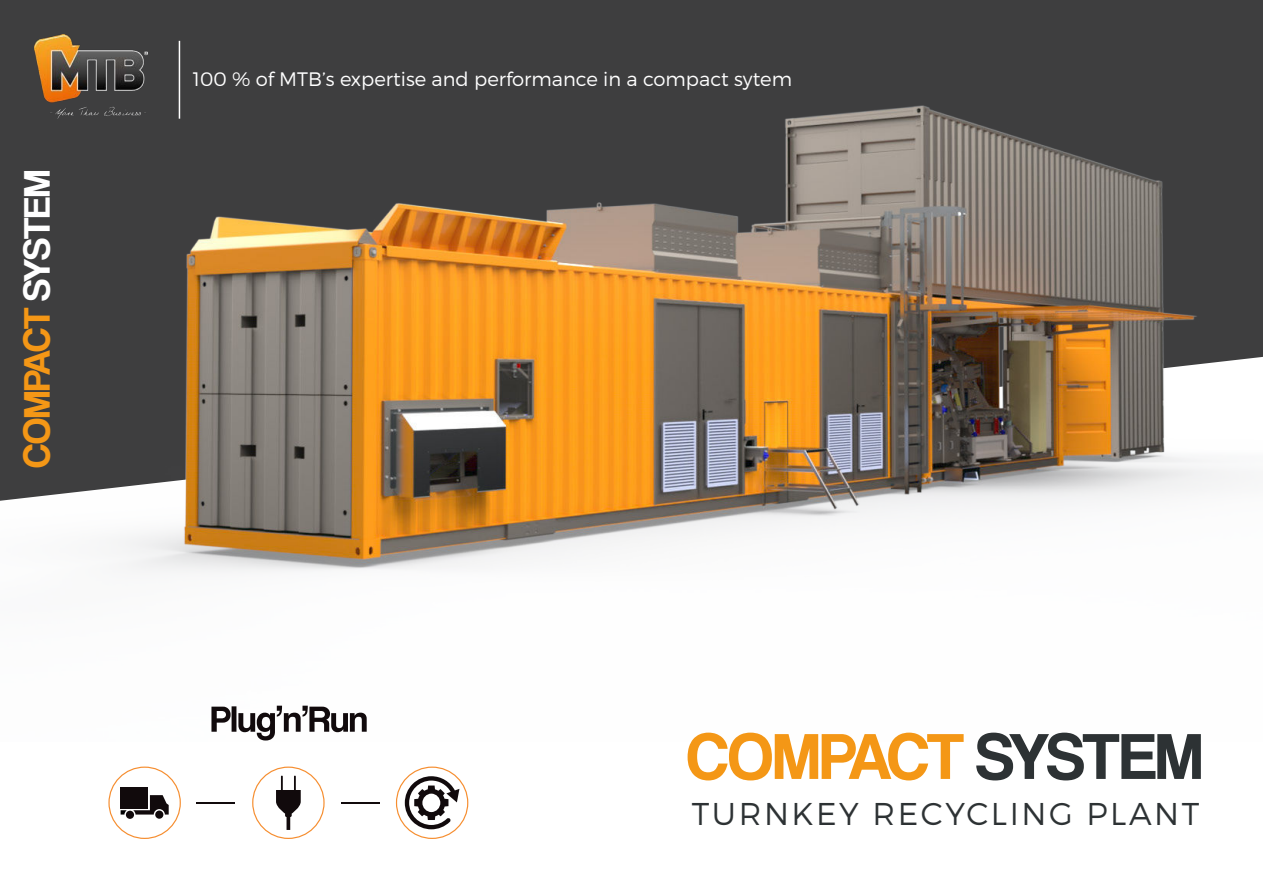
<style>
.page{position:relative;width:1263px;height:893px;background:#fff}
.page>*{position:absolute;margin:0;border:0;box-sizing:border-box;transform-origin:0 0}
.t1{font:67.5px "Coolvetica Rg";letter-spacing:-.025em;color:#f49716}
.t2{font:39px "Coolvetica Rg";letter-spacing:-.025em;color:#f49716}
.t3{font:300 31.5px "Montserrat";letter-spacing:.08em;color:#2d3234}
.t4{font:300 19.5px "Montserrat";color:#fff}
.s1{color:#fff}
.s2{color:#2d3234}
</style>
<div class="page">
<img style="left:0;top:0;width:1263px;height:741px">
<img style="left:34px;top:34px;width:114px;height:85px">
<svg style="left:211px;top:706px;width:156px;height:34px"></svg>
<svg style="left:396px;top:766px;width:72px;height:73px"></svg>
<svg style="left:252px;top:766px;width:73px;height:73px"></svg>
<svg style="left:108px;top:766px;width:73px;height:73px"></svg>
<div style="left:126px;top:811px;width:8px;height:8px;background:#110a0c;border-radius:50%"></div>
<hr style="left:196px;top:802px;width:39px;height:1px;background:#110a0c">
<hr style="left:341px;top:802px;width:38px;height:1px;background:#110a0c">
<hr style="left:179px;top:41px;width:1px;height:78px;background:#fff">
<h2 class="t2" style="left:13px;top:468px;width:300px;rotate:-90deg">COMPACT <span class="s1">SYSTEM</span></h2>
<p class="t4" style="left:193px;top:70px;width:601px">100 % of MTB’s expertise and performance in a compact sytem</p>
<h1 class="t1" style="left:686px;top:716px;width:518px">COMPACT <span class="s2">SYSTEM</span></h1>
<h3 class="t3" style="left:692px;top:799px;width:509px">TURNKEY RECYCLING PLANT</h3>
</div>
